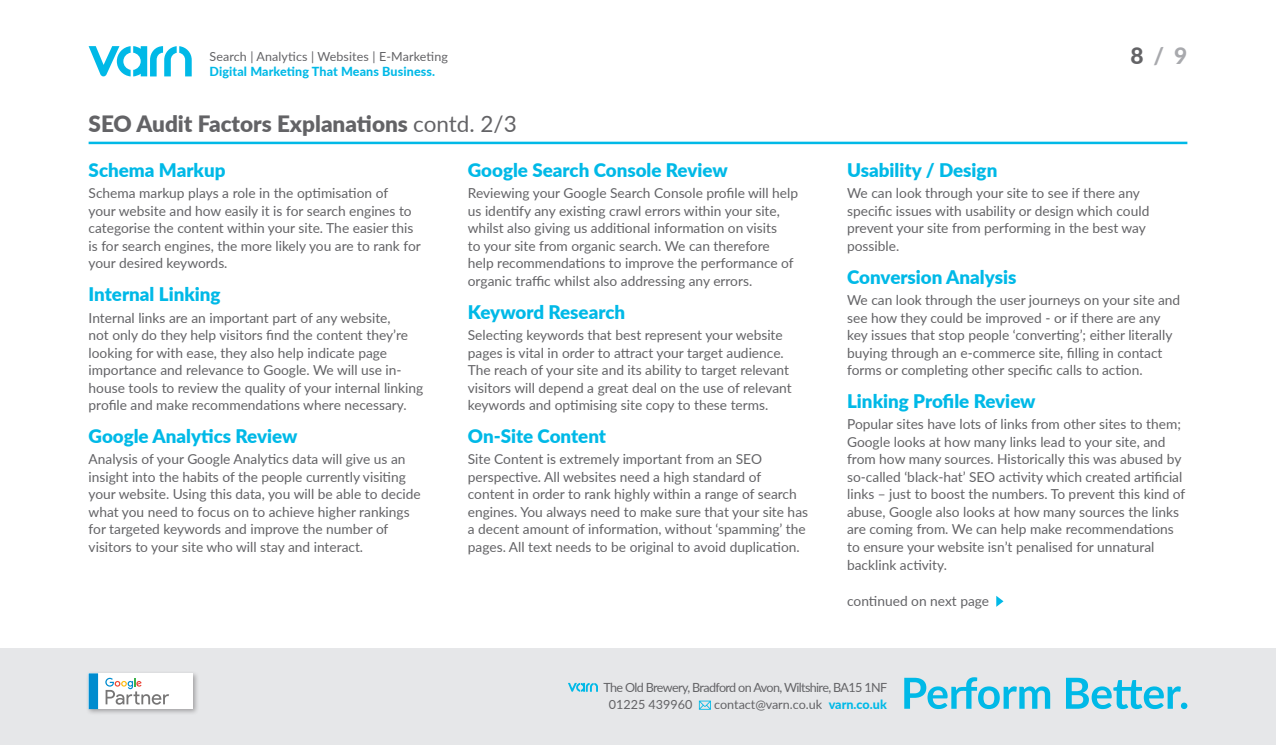
<style>
.page{position:relative;width:1276px;height:745px;background:#fff}
.page>*{position:absolute;margin:0;border:0;box-sizing:border-box;transform-origin:0 0}
.t1{font:800 22.62px "Lato";color:#a8a9ad}
.t2{font:900 22.5px "Lato";color:#636366}
.t3{font:900 18.75px "Lato";color:#00b9e7}
.t4{font:13.75px/17.5px "Lato";color:#636366}
.t5{font:12.62px/17.2px "Lato";letter-spacing:-.05em;color:#636366}
.t6{font:12.62px "Lato";color:#636366}
.t7{font:12.5px "Lato";letter-spacing:.01em;color:#636366}
.t8{font:800 12.5px "Lato";letter-spacing:.01em;color:#00b9e7}
.s1{font-weight:400}
.s2{color:#636366}
.s3{font-weight:800;color:#00b9e7}
</style>
<div class="page">
<div style="left:0;top:648px;width:1276px;height:96px;background:#e6e7e9"></div>
<svg style="left:568px;top:682px;width:30px;height:9px"></svg>
<svg style="left:699px;top:700px;width:12px;height:9px"></svg>
<svg style="left:1066px;top:677px;width:121px;height:31px"></svg>
<svg style="left:904px;top:677px;width:146px;height:31px"></svg>
<div style="left:86px;top:670px;width:113px;height:45px;background:#231f20;opacity:.35"></div>
<div style="left:89px;top:673px;width:104px;height:35px;background:#fff"></div>
<div style="left:89px;top:673px;width:9px;height:35px;background:#008ccf"></div>
<svg style="left:105px;top:677px;width:64px;height:27px"></svg>
<svg style="left:89px;top:46px;width:103px;height:30px"></svg>
<hr style="left:89px;top:141px;width:1098px;height:3px;background:#00b9e7">
<svg style="left:996px;top:596px;width:7px;height:10px"></svg>
<p class="t7" style="left:209px;top:48px;width:240px">Search | Analytics | Websites | E-Marketing</p>
<p class="t8" style="left:209px;top:63px;width:227px">Digital Marketing That Means Business.</p>
<h2 class="t2" style="left:89px;top:106px;width:430px">SEO Audit Factors Explanations <span class="s1">contd. 2/3</span></h2>
<h3 class="t3" style="left:89px;top:156px;width:138px">Schema Markup</h3>
<p class="t4" style="left:89px;top:184px;width:334px">Schema markup plays a role in the optimisation of<br>your website and how easily it is for search engines to categorise the content within your site. The easier this is for search engines, the more likely you are to rank for your desired keywords.</p>
<h3 class="t3" style="left:89px;top:280px;width:133px">Internal Linking</h3>
<p class="t4" style="left:89px;top:308px;width:336px">Internal links are an important part of any website,<br>not only do they help visitors find the content they’re looking for with ease, they also help indicate page importance and relevance to Google. We will use in&shy;house tools to review the quality of your internal linking profile and make recommendations where necessary.</p>
<h3 class="t3" style="left:89px;top:422px;width:210px">Google Analytics Review</h3>
<p class="t4" style="left:89px;top:449px;width:334px">Analysis of your Google Analytics data will give us an insight into the habits of the people currently visiting your website. Using this data, you will be able to decide what you need to focus on to achieve higher rankings for targeted keywords and improve the number of visitors to your site who will stay and interact.</p>
<h3 class="t3" style="left:468px;top:156px;width:261px">Google Search Console Review</h3>
<p class="t4" style="left:468px;top:184px;width:332px">Reviewing your Google Search Console profile will help us identify any existing crawl errors within your site, whilst also giving us additional information on visits<br>to your site from organic search. We can therefore help recommendations to improve the performance of organic traffic whilst also addressing any errors.</p>
<h3 class="t3" style="left:468px;top:298px;width:159px">Keyword Research</h3>
<p class="t4" style="left:468px;top:325px;width:325px">Selecting keywords that best represent your website pages is vital in order to attract your target audience.<br>The reach of your site and its ability to target relevant visitors will depend a great deal on the use of relevant keywords and optimising site copy to these terms.</p>
<h3 class="t3" style="left:468px;top:422px;width:140px">On-Site Content</h3>
<p class="t4" style="left:468px;top:449px;width:342px">Site Content is extremely important from an SEO perspective. All websites need a high standard of content in order to rank highly within a range of search engines. You always need to make sure that your site has a decent amount of information, without ‘spamming’ the pages. All text needs to be original to avoid duplication.</p>
<h1 class="t1" style="left:1130px;top:39px;width:58px"><span class="s2">8</span> / 9</h1>
<h3 class="t3" style="left:847px;top:156px;width:152px">Usability / Design</h3>
<p class="t4" style="left:847px;top:184px;width:304px">We can look through your site to see if there any specific issues with usability or design which could prevent your site from performing in the best way possible.</p>
<h3 class="t3" style="left:847px;top:263px;width:171px">Conversion Analysis</h3>
<p class="t4" style="left:847px;top:290px;width:335px">We can look through the user journeys on your site and see how they could be improved - or if there are any key issues that stop people ‘converting’; either literally buying through an e-commerce site, filling in contact forms or completing other specific calls to action.</p>
<h3 class="t3" style="left:847px;top:387px;width:190px">Linking Profile Review</h3>
<p class="t4" style="left:847px;top:414px;width:340px">Popular sites have lots of links from other sites to them; Google looks at how many links lead to your site, and from how many sources. Historically this was abused by so-called ‘black-hat’ SEO activity which created artificial links – just to boost the numbers. To prevent this kind of abuse, Google also looks at how many sources the links are coming from. We can help make recommendations to ensure your website isn’t penalised for unnatural backlink activity.</p>
<p class="t4" style="left:847px;top:591px;width:144px">continued on next page</p>
<p class="t5" style="left:609px;top:677px;width:280px;text-indent:-5px">The Old Brewery, Bradford on Avon, Wiltshire, BA15 1NF<br>01225 439960</p>
<p class="t6" style="left:714px;top:695px;width:174px">contact@varn.co.uk <span class="s3">varn.co.uk</span></p>
</div>
